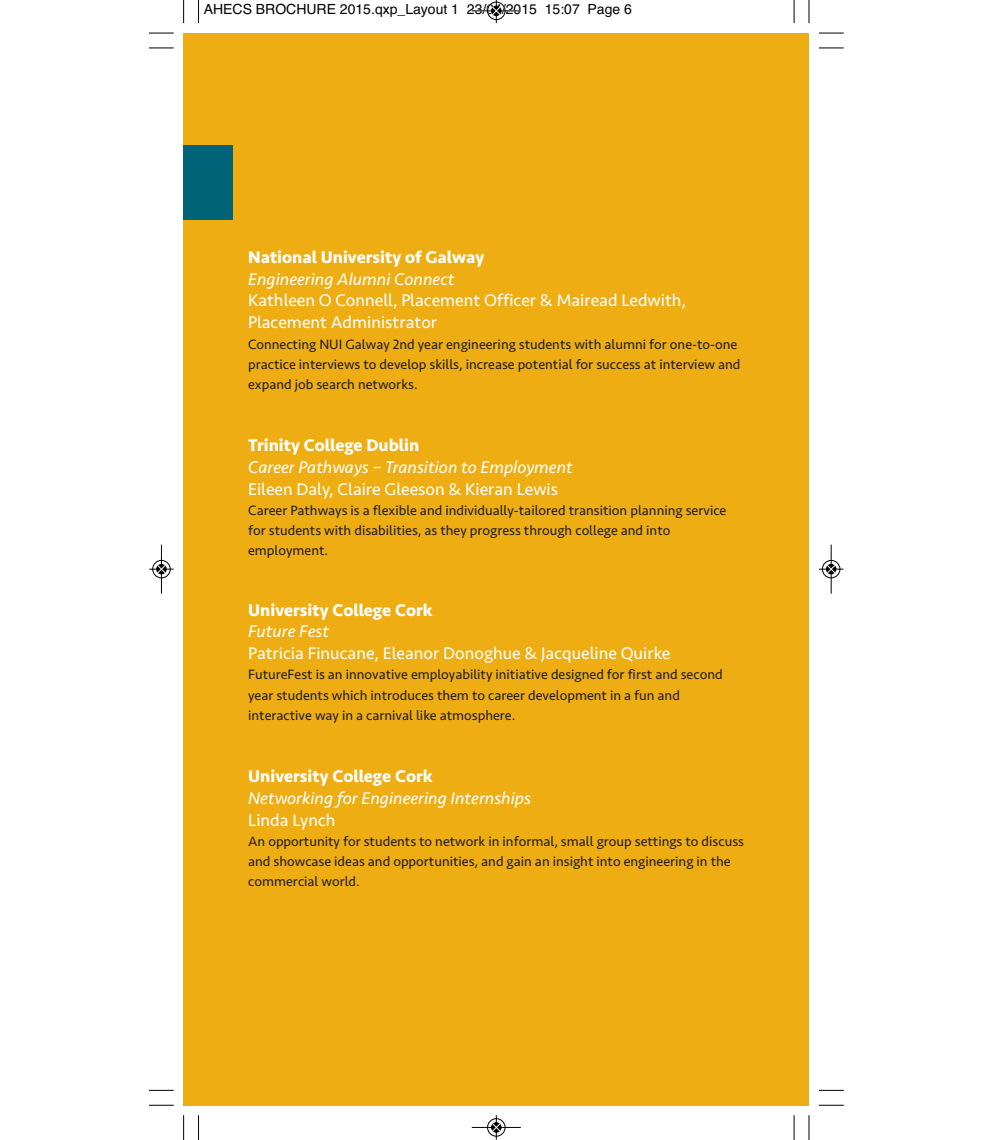
<style>
.page{position:relative;width:991px;height:1140px;background:#fff}
.page>*{position:absolute;margin:0;border:0;box-sizing:border-box;transform-origin:0 0}
.t1{font:17.5px/21.9px "Seravek";color:#fff}
.t2{font:italic 17.5px "Seravek";color:#fff}
.t3{font:700 17.5px "Seravek";color:#fff}
.t4{font:14px/20.1px "Seravek";color:#231f20}
.t5{font:14px "Helvetica";color:#000}
</style>
<div class="page">
<div style="left:184px;top:33px;width:625px;height:1072px;background:#eead13"></div>
<div style="left:184px;top:146px;width:49px;height:74px;background:#006377"></div>
<svg style="left:198px;top:0;width:1px;height:23px"></svg>
<svg style="left:149px;top:47px;width:25px;height:2px"></svg>
<svg style="left:793px;top:0;width:1px;height:23px"></svg>
<svg style="left:819px;top:47px;width:24px;height:2px"></svg>
<svg style="left:198px;top:1115px;width:1px;height:24px"></svg>
<svg style="left:149px;top:1089px;width:25px;height:1px"></svg>
<svg style="left:793px;top:1115px;width:1px;height:24px"></svg>
<svg style="left:819px;top:1089px;width:24px;height:1px"></svg>
<svg style="left:183px;top:0;width:1px;height:23px"></svg>
<svg style="left:149px;top:33px;width:25px;height:1px"></svg>
<svg style="left:808px;top:0;width:1px;height:23px"></svg>
<svg style="left:819px;top:33px;width:24px;height:1px"></svg>
<svg style="left:183px;top:1115px;width:1px;height:24px"></svg>
<svg style="left:149px;top:1104px;width:25px;height:1px"></svg>
<svg style="left:808px;top:1115px;width:1px;height:24px"></svg>
<svg style="left:819px;top:1104px;width:24px;height:1px"></svg>
<hr style="left:472px;top:11px;width:49px;height:1px;background:#000">
<div style="left:487px;top:2px;width:18px;height:18px;border:1px solid #000;border-radius:50%"></div>
<svg style="left:492px;top:0;width:9px;height:23px"></svg>
<div style="left:487px;top:1117px;width:18px;height:19px;border:1px solid #fff;border-radius:50%"></div>
<hr style="left:472px;top:1126px;width:49px;height:1px;background:#000">
<div style="left:487px;top:1118px;width:18px;height:18px;border:1px solid #000;border-radius:50%"></div>
<svg style="left:492px;top:1115px;width:9px;height:24px"></svg>
<div style="left:152px;top:559px;width:19px;height:19px;border:1px solid #fff;border-radius:50%"></div>
<hr style="left:161px;top:544px;width:1px;height:49px;background:#000">
<div style="left:152px;top:560px;width:18px;height:18px;border:1px solid #000;border-radius:50%"></div>
<svg style="left:149px;top:564px;width:25px;height:9px"></svg>
<div style="left:821px;top:559px;width:19px;height:19px;border:1px solid #fff;border-radius:50%"></div>
<hr style="left:830px;top:544px;width:1px;height:49px;background:#000">
<div style="left:822px;top:560px;width:18px;height:18px;border:1px solid #000;border-radius:50%"></div>
<div style="left:826px;top:564px;width:10px;height:10px;background:#000;border-radius:50%"></div>
<svg style="left:819px;top:564px;width:24px;height:9px"></svg>
<p class="t5" style="left:204px;top:4px;width:430px">AHECS BROCHURE 2015.qxp_Layout 1 23/04/2015 15:07 Page 6</p>
<p class="t3" style="left:248px;top:250px;width:238px">National University of Galway</p>
<p class="t2" style="left:248px;top:272px;width:208px">Engineering Alumni Connect</p>
<p class="t1" style="left:248px;top:291px;width:439px">Kathleen O Connell, Placement Officer &amp; Mairead Ledwith,<br>Placement Administrator</p>
<p class="t4" style="left:248px;top:335px;width:494px">Connecting NUI Galway 2nd year engineering students with alumni for one-to-one practice interviews to develop skills, increase potential for success at interview and expand job search networks.</p>
<p class="t3" style="left:248px;top:438px;width:172px">Trinity College Dublin</p>
<p class="t2" style="left:248px;top:460px;width:326px">Career Pathways – Transition to Employment</p>
<p class="t1" style="left:248px;top:479px;width:311px">Eileen Daly, Claire Gleeson &amp; Kieran Lewis</p>
<p class="t4" style="left:248px;top:501px;width:480px">Career Pathways is a flexible and individually-tailored transition planning service for students with disabilities, as they progress through college and into employment.</p>
<p class="t3" style="left:248px;top:603px;width:186px">University College Cork</p>
<p class="t2" style="left:248px;top:625px;width:82px">Future Fest</p>
<p class="t1" style="left:248px;top:644px;width:423px">Patricia Finucane, Eleanor Donoghue &amp; Jacqueline Quirke</p>
<p class="t4" style="left:248px;top:666px;width:476px">FutureFest is an innovative employability initiative designed for first and second year students which introduces them to career development in a fun and interactive way in a carnival like atmosphere.</p>
<p class="t3" style="left:248px;top:769px;width:186px">University College Cork</p>
<p class="t2" style="left:248px;top:791px;width:284px">Networking for Engineering Internships</p>
<p class="t1" style="left:248px;top:810px;width:89px">Linda Lynch</p>
<p class="t4" style="left:248px;top:832px;width:497px">An opportunity for students to network in informal, small group settings to discuss and showcase ideas and opportunities, and gain an insight into engineering in the commercial world.</p>
</div>
